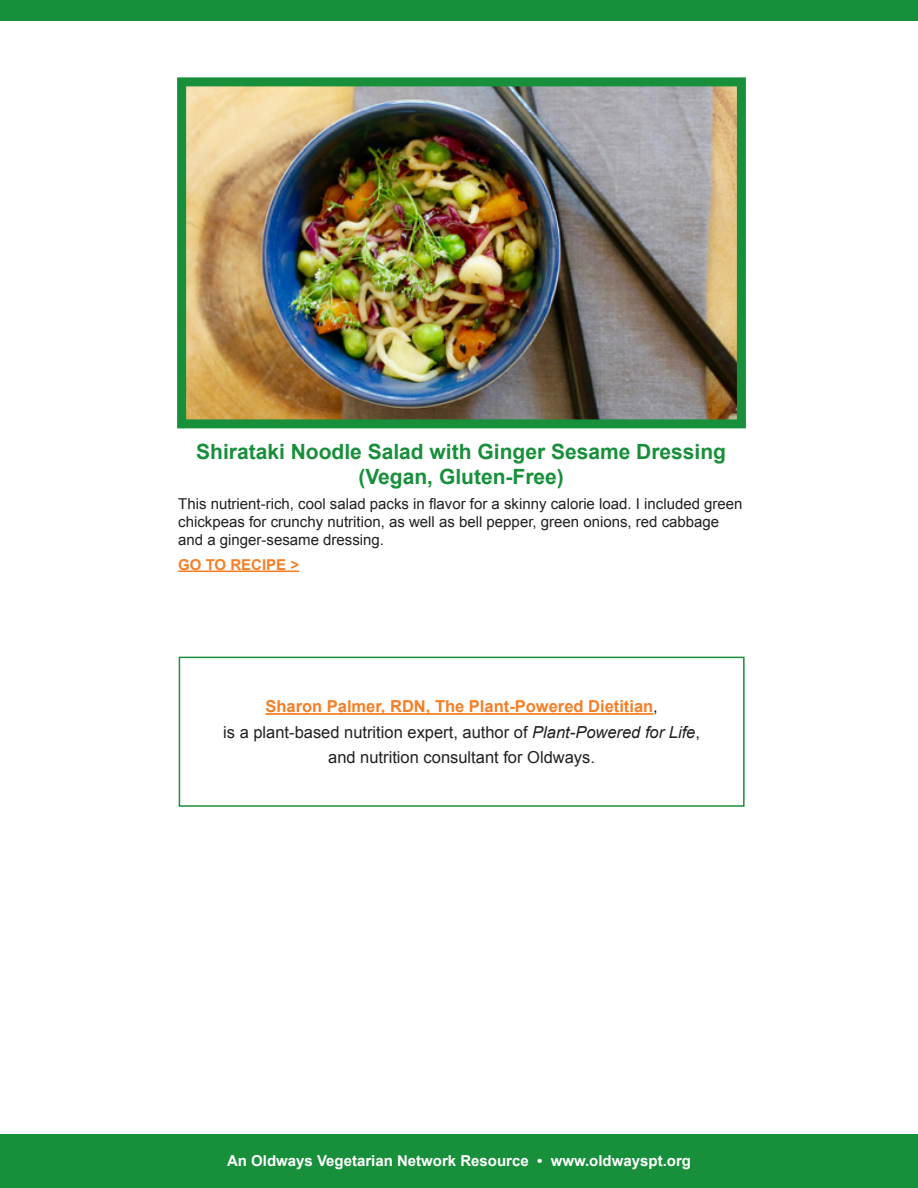
<style>
.page{position:relative;width:918px;height:1188px;background:#fff}
.page>*{position:absolute;margin:0;border:0;box-sizing:border-box;transform-origin:0 0}
.Head_14_green{font:700 21px/25.2px "Arial";color:#188f3b;text-align:center}
.t1{font:16.5px/25.5px "Arial";color:#231f20;text-align:center}
.t2{font:15px/18px "Arial";color:#231f20}
.t3{font:700 15px "Arial";color:#fff}
.t4{font:700 15px "Arial";color:#f47f26}
.s1{font-weight:700;color:#f47f26}
.s2{font-style:italic}
</style>
<div class="page">
<div style="left:0;top:1134px;width:918px;height:54px;background:#188f3b"></div>
<div style="left:0;top:0;width:918px;height:20px;background:#188f3b"></div>
<img style="left:177px;top:77px;width:569px;height:352px">
<hr style="left:178px;top:570px;width:121px;height:2px;background:#f47f26">
<hr style="left:265px;top:713px;width:388px;height:2px;background:#f47f26">
<div style="left:179px;top:657px;width:566px;height:150px;border:2px solid #188f3b"></div>
<p class="Head_14_green" style="left:196px;top:440px;width:531px">Shirataki Noodle Salad with Ginger Sesame Dressing (Vegan, Gluten-Free)</p>
<p class="t2" style="left:178px;top:495px;width:566px">This nutrient-rich, cool salad packs in flavor for a skinny calorie load. I included green chickpeas for crunchy nutrition, as well as bell pepper, green onions, red cabbage and a ginger-sesame dressing.</p>
<p class="t4" style="left:178px;top:554px;width:123px">GO TO RECIPE &gt;</p>
<p class="t1" style="left:223px;top:694px;width:478px"><span class="s1">Sharon Palmer, RDN, The Plant-Powered Dietitian</span>,<br>is a plant-based nutrition expert, author of <span class="s2">Plant-Powered for Life</span>, and nutrition consultant for Oldways.</p>
<p class="t3" style="left:227px;top:1151px;width:465px">An Oldways Vegetarian Network Resource • www.oldwayspt.org</p>
</div>
